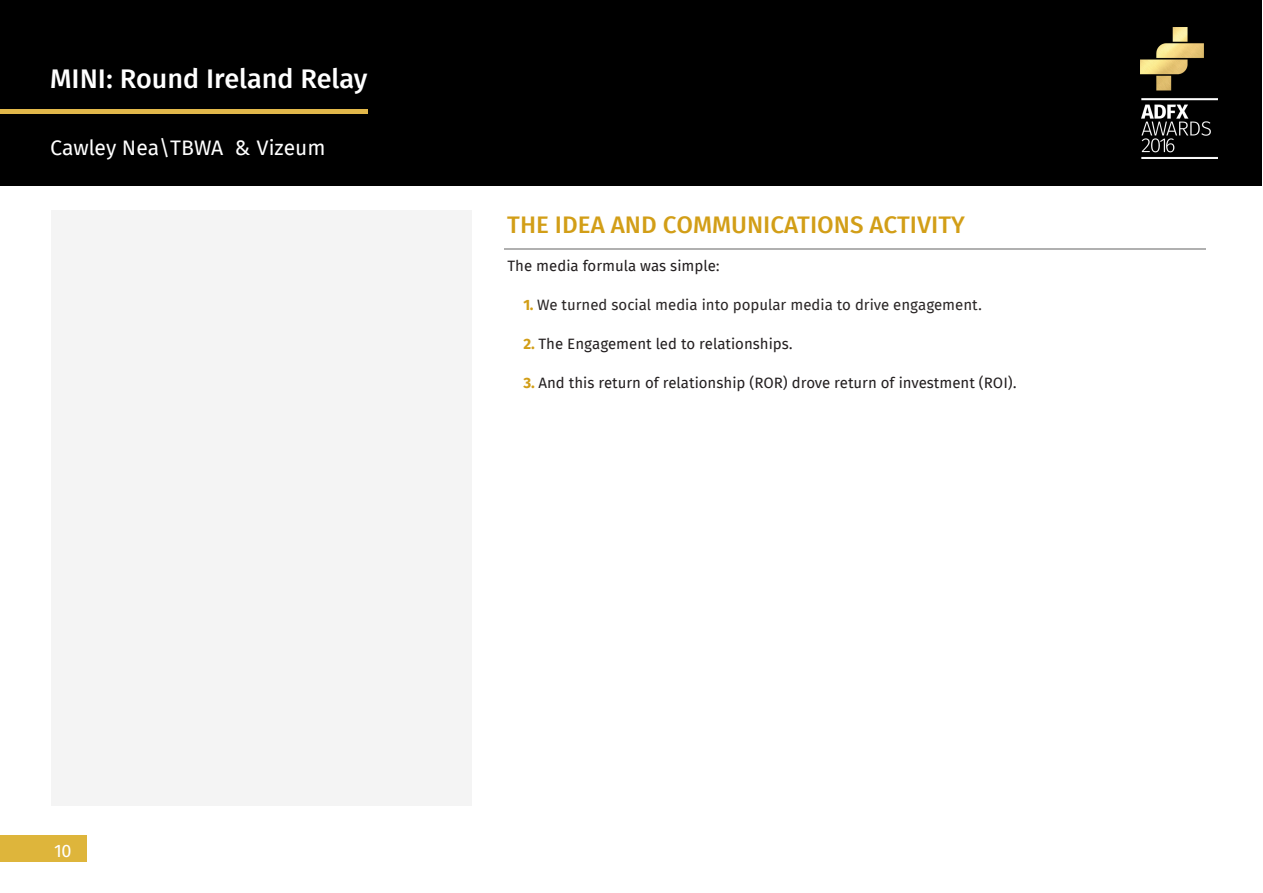
<style>
.page{position:relative;width:1263px;height:893px;background:#fff}
.page>*{position:absolute;margin:0;border:0;box-sizing:border-box;transform-origin:0 0}
.t1{font:500 27px "Fira Sans";color:#fff}
.t2{font:500 24px "Fira Sans";color:#d29e17}
.t3{font:21px "Fira Sans";color:#fff}
.t4{font:18px "Fira Sans OT";color:#fff}
.t5{font:15px "Fira Sans";color:#231f20}
.t6{font:15px "Fira Sans";color:#2a2626}
.s1{font-weight:700;color:#d29e17}
</style>
<div class="page">
<div style="left:1px;top:0;width:1261px;height:186px;background:#000"></div>
<div style="left:0;top:836px;width:86px;height:26px;background:#deb53b"></div>
<hr style="left:0;top:110px;width:368px;height:4px;background:#e1b74a">
<img style="left:1140px;top:27px;width:77px;height:132px">
<hr style="left:504px;top:248px;width:701px;height:1px;background:#b0b0b0">
<div style="left:51px;top:210px;width:420px;height:596px;background:#f4f4f4"></div>
<h1 class="t1" style="left:50px;top:60px;width:319px">MINI: Round Ireland Relay</h1>
<h3 class="t3" style="left:50px;top:133px;width:277px">Cawley Nea\TBWA &amp; Vizeum</h3>
<p class="t2" style="left:507px;top:208px;width:459px">THE IDEA AND COMMUNICATIONS ACTIVITY</p>
<p class="t5" style="left:507px;top:255px;width:214px">The media formula was simple:</p>
<p class="t6" style="left:523px;top:294px;width:460px"><span class="s1">1.</span> We turned social media into popular media to drive engagement.</p>
<p class="t5" style="left:523px;top:333px;width:271px"><span class="s1">2.</span> The Engagement led to relationships.</p>
<p class="t5" style="left:523px;top:372px;width:495px"><span class="s1">3.</span> And this return of relationship (ROR) drove return of investment (ROI).</p>
<p class="t4" style="left:54px;top:838px;width:19px">10</p>
</div>
